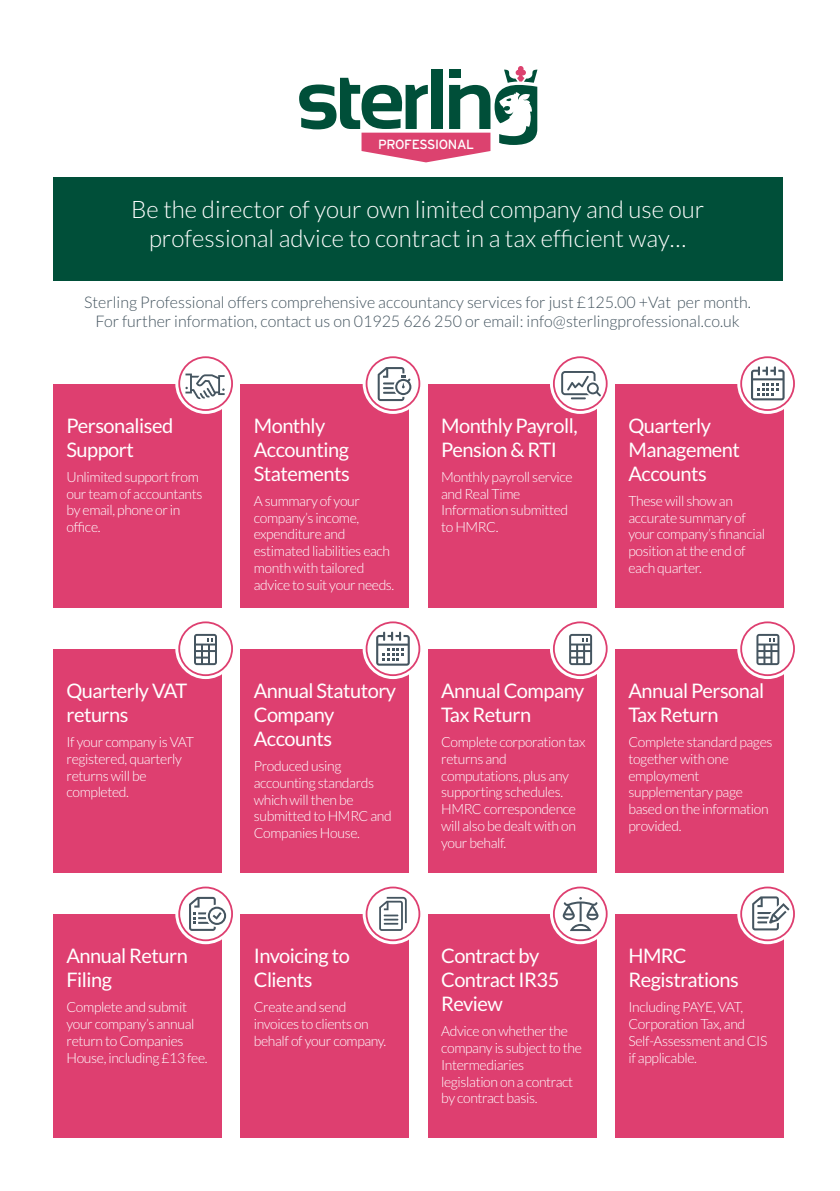
<style>
.page{position:relative;width:840px;height:1191px;background:#fff}
.page>*{position:absolute;margin:0;border:0;box-sizing:border-box;transform-origin:0 0}
.t1{font:300 24px/28.8px "Lato";color:#fff;text-align:center}
.t2{font:20px/24px "Lato";letter-spacing:-.025em;color:#fff}
.t3{font:300 16px/19.2px "Lato";color:#455560;text-align:center}
.t4{font:300 14px/16.8px "Lato";letter-spacing:-.025em;color:#fff}
.t5{font:13.4px "Interstate";letter-spacing:-.025em;color:#fff}
</style>
<div class="page">
<div style="left:615px;top:384px;width:168px;height:224px;background:#de3f70"></div>
<div style="left:428px;top:384px;width:168px;height:224px;background:#de3f70"></div>
<div style="left:240px;top:384px;width:169px;height:224px;background:#de3f70"></div>
<div style="left:53px;top:384px;width:168px;height:224px;background:#de3f70"></div>
<div style="left:615px;top:649px;width:168px;height:224px;background:#de3f70"></div>
<div style="left:428px;top:649px;width:168px;height:224px;background:#de3f70"></div>
<div style="left:240px;top:649px;width:169px;height:224px;background:#de3f70"></div>
<div style="left:53px;top:649px;width:168px;height:224px;background:#de3f70"></div>
<div style="left:615px;top:914px;width:168px;height:224px;background:#de3f70"></div>
<div style="left:428px;top:914px;width:168px;height:224px;background:#de3f70"></div>
<div style="left:240px;top:914px;width:169px;height:224px;background:#de3f70"></div>
<div style="left:53px;top:914px;width:168px;height:224px;background:#de3f70"></div>
<svg style="left:736px;top:353px;width:61px;height:61px"></svg>
<svg style="left:549px;top:353px;width:61px;height:61px"></svg>
<div style="left:362px;top:353px;width:61px;height:61px;background:#fff;border-radius:50%"></div>
<div style="left:175px;top:353px;width:61px;height:61px;background:#fff;border-radius:50%"></div>
<svg style="left:736px;top:618px;width:61px;height:61px"></svg>
<svg style="left:549px;top:618px;width:61px;height:61px"></svg>
<div style="left:362px;top:618px;width:61px;height:61px;background:#fff;border-radius:50%"></div>
<div style="left:175px;top:618px;width:61px;height:61px;background:#fff;border-radius:50%"></div>
<svg style="left:736px;top:883px;width:61px;height:61px"></svg>
<svg style="left:549px;top:883px;width:61px;height:61px"></svg>
<div style="left:362px;top:883px;width:61px;height:61px;background:#fff;border-radius:50%"></div>
<div style="left:175px;top:883px;width:61px;height:61px;background:#fff;border-radius:50%"></div>
<div style="left:54px;top:177px;width:728px;height:103px;background:#004f39"></div>
<svg style="left:299px;top:66px;width:238px;height:96px"></svg>
<svg style="left:365px;top:356px;width:55px;height:55px"></svg>
<svg style="left:739px;top:886px;width:55px;height:55px"></svg>
<svg style="left:552px;top:356px;width:55px;height:55px"></svg>
<svg style="left:365px;top:886px;width:55px;height:55px"></svg>
<svg style="left:178px;top:886px;width:55px;height:55px"></svg>
<svg style="left:365px;top:621px;width:55px;height:55px"></svg>
<svg style="left:739px;top:356px;width:55px;height:55px"></svg>
<svg style="left:178px;top:356px;width:55px;height:55px"></svg>
<svg style="left:739px;top:621px;width:55px;height:55px"></svg>
<svg style="left:552px;top:621px;width:55px;height:55px"></svg>
<svg style="left:178px;top:621px;width:55px;height:55px"></svg>
<svg style="left:552px;top:886px;width:55px;height:55px"></svg>
<p class="t5" style="left:378px;top:137px;width:97px">PROFESSIONAL</p>
<h1 class="t1" style="left:131px;top:195px;width:574px">Be the director of your own limited company and use our professional advice to contract in a tax efficient way…</h1>
<p class="t3" style="left:84px;top:293px;width:668px">Sterling Professional offers comprehensive accountancy services for just £125.00 +Vat per month.<br>For further information, contact us on 01925 626 250 or email: info@sterlingprofessional.co.uk</p>
<h2 class="t2" style="left:66px;top:413px;width:108px">Personalised<br>Support</h2>
<p class="t4" style="left:66px;top:468px;width:137px">Unlimited support from our team of accountants by email, phone or in office.</p>
<h2 class="t2" style="left:66px;top:678px;width:122px">Quarterly VAT returns</h2>
<p class="t4" style="left:66px;top:733px;width:129px">If your company is VAT registered, quarterly returns will be completed.</p>
<h2 class="t2" style="left:66px;top:944px;width:123px">Annual Return<br>Filing</h2>
<p class="t4" style="left:66px;top:998px;width:143px">Complete and submit your company’s annual return to Companies<br>House, including £13 fee.</p>
<h2 class="t2" style="left:254px;top:413px;width:97px">Monthly<br>Accounting<br>Statements</h2>
<p class="t4" style="left:254px;top:492px;width:142px">A summary of your company’s income, expenditure and estimated liabilities each month with tailored advice to suit your needs.</p>
<h2 class="t2" style="left:254px;top:678px;width:144px">Annual Statutory<br>Company<br>Accounts</h2>
<p class="t4" style="left:254px;top:757px;width:139px">Produced using accounting standards which will then be submitted to HMRC and<br>Companies House.</p>
<h2 class="t2" style="left:254px;top:944px;width:97px">Invoicing to<br>Clients</h2>
<p class="t4" style="left:254px;top:998px;width:134px">Create and send invoices to clients on behalf of your company.</p>
<h2 class="t2" style="left:441px;top:413px;width:138px">Monthly Payroll,<br>Pension &amp; RTI</h2>
<p class="t4" style="left:441px;top:468px;width:133px">Monthly payroll service and Real Time<br>Information submitted to HMRC.</p>
<h2 class="t2" style="left:441px;top:678px;width:145px">Annual Company<br>Tax Return</h2>
<p class="t4" style="left:441px;top:733px;width:146px">Complete corporation tax returns and computations, plus any supporting schedules.<br>HMRC correspondence will also be dealt with on your behalf.</p>
<h2 class="t2" style="left:441px;top:944px;width:120px">Contract by<br>Contract IR35<br>Review</h2>
<p class="t4" style="left:441px;top:1022px;width:142px">Advice on whether the company is subject to the<br>Intermediaries legislation on a contract by contract basis.</p>
<h2 class="t2" style="left:628px;top:413px;width:113px">Quarterly<br>Management<br>Accounts</h2>
<p class="t4" style="left:628px;top:492px;width:138px">These will show an accurate summary of your company’s financial position at the end of each quarter.</p>
<h2 class="t2" style="left:628px;top:678px;width:137px">Annual Personal<br>Tax Return</h2>
<p class="t4" style="left:628px;top:733px;width:145px">Complete standard pages together with one employment supplementary page based on the information provided.</p>
<h2 class="t2" style="left:628px;top:944px;width:112px">HMRC<br>Registrations</h2>
<p class="t4" style="left:628px;top:998px;width:140px">Including PAYE, VAT,<br>Corporation Tax, and<br>Self-Assessment and CIS if applicable.</p>
</div>
